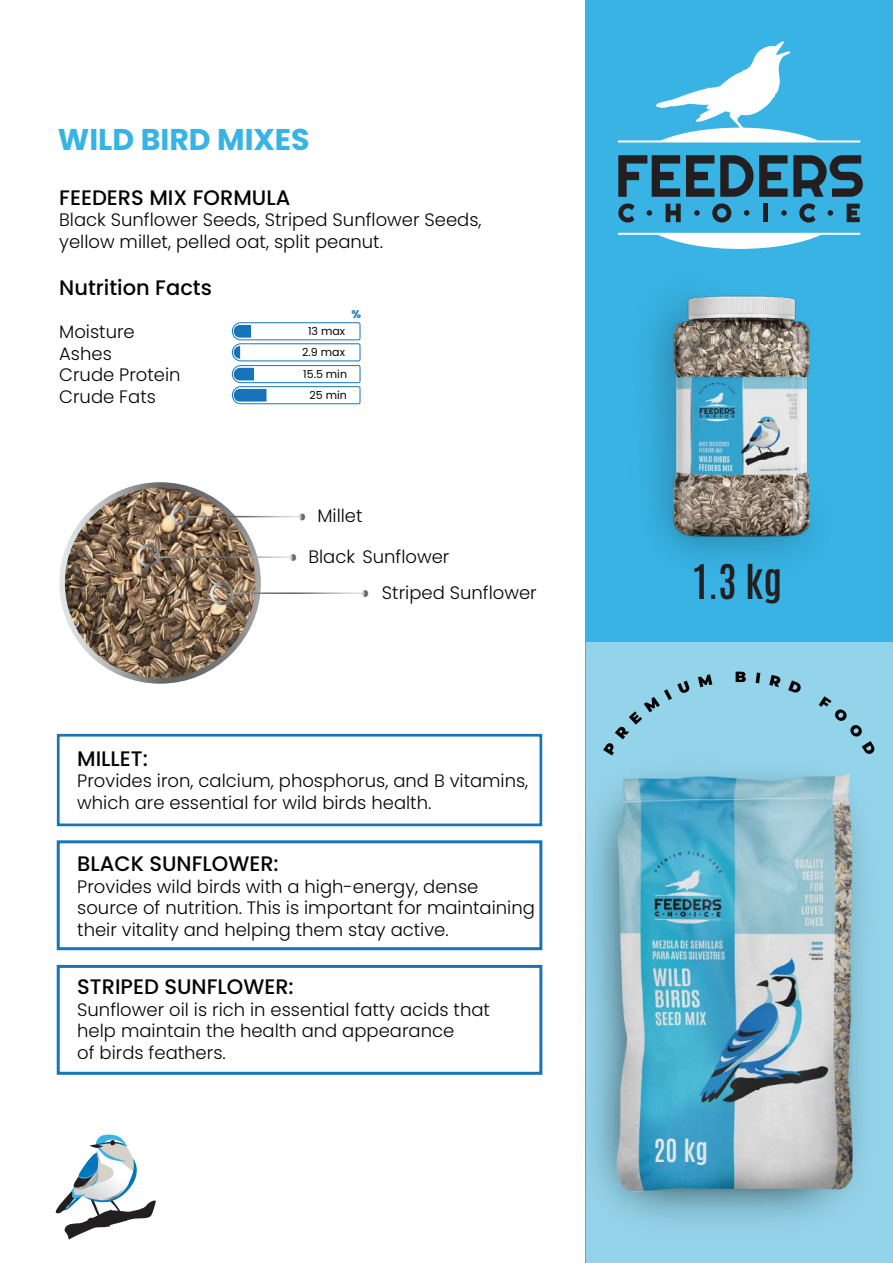
<style>
.page{position:relative;width:893px;height:1263px;background:#fff}
.page>*{position:absolute;margin:0;border:0;box-sizing:border-box;transform-origin:0 0}
.t1{font:600 40.5px "Antonio";color:#231f20}
.t2{font:700 30px "Poppins";color:#38b3e4}
.t3{font:600 27px "Antonio";color:#e0e6e4}
.t4{font:500 21px "Poppins";color:#040503}
.t5{font:300 18px/21.6px "Poppins";color:#040503}
.t6{font:11.1px/21.1px "Poppins";color:#040503;text-align:center}
.t7{font:700 11.1px "Poppins";color:#1774bb}
</style>
<div class="page">
<div style="left:586px;top:0;width:307px;height:1263px;background:#38b3e4"></div>
<svg style="left:618px;top:155px;width:62px;height:42px"></svg>
<svg style="left:686px;top:155px;width:28px;height:42px"></svg>
<svg style="left:720px;top:155px;width:143px;height:42px"></svg>
<svg style="left:618px;top:203px;width:16px;height:20px"></svg>
<svg style="left:647px;top:210px;width:5px;height:6px"></svg>
<svg style="left:666px;top:204px;width:15px;height:18px"></svg>
<svg style="left:694px;top:210px;width:6px;height:6px"></svg>
<svg style="left:712px;top:203px;width:19px;height:20px"></svg>
<svg style="left:744px;top:210px;width:5px;height:6px"></svg>
<div style="left:763px;top:204px;width:5px;height:18px;background:#231f20"></div>
<svg style="left:781px;top:210px;width:6px;height:6px"></svg>
<svg style="left:799px;top:203px;width:16px;height:20px"></svg>
<svg style="left:828px;top:210px;width:5px;height:6px"></svg>
<svg style="left:847px;top:204px;width:13px;height:18px"></svg>
<svg style="left:618px;top:41px;width:242px;height:101px"></svg>
<svg style="left:618px;top:233px;width:242px;height:16px"></svg>
<div style="left:586px;top:642px;width:307px;height:621px;background:#94d4ea"></div>
<svg style="left:615px;top:681px;width:74px;height:58px"></svg>
<svg style="left:698px;top:674px;width:14px;height:13px"></svg>
<svg style="left:736px;top:672px;width:10px;height:10px"></svg>
<svg style="left:756px;top:672px;width:4px;height:11px"></svg>
<svg style="left:769px;top:675px;width:11px;height:12px"></svg>
<svg style="left:788px;top:680px;width:13px;height:12px"></svg>
<svg style="left:819px;top:696px;width:43px;height:41px"></svg>
<img style="left:585px;top:739px;width:290px;height:518px">
<svg style="left:59px;top:482px;width:202px;height:202px;background:#a3a5a3"></svg>
<img style="left:65px;top:488px;width:190px;height:190px;border-radius:95px">
<svg style="left:232px;top:322px;width:129px;height:82px"></svg>
<div style="left:57px;top:734px;width:485px;height:92px;border:3px solid #1774bb"></div>
<div style="left:57px;top:840px;width:485px;height:110px;border:3px solid #1774bb"></div>
<div style="left:57px;top:965px;width:485px;height:110px;border:3px solid #1774bb"></div>
<hr style="left:185px;top:516px;width:116px;height:1px;background:#fff">
<div style="left:170px;top:507px;width:19px;height:18px;border:3px solid #fff;border-radius:50%"></div>
<svg style="left:298px;top:513px;width:7px;height:7px"></svg>
<hr style="left:232px;top:592px;width:133px;height:2px;background:#fff">
<div style="left:210px;top:582px;width:23px;height:23px;border:3px solid #fff;border-radius:50%"></div>
<svg style="left:361px;top:590px;width:7px;height:7px"></svg>
<hr style="left:158px;top:556px;width:136px;height:2px;background:#fff">
<div style="left:137px;top:544px;width:23px;height:23px;border:3px solid #fff;border-radius:50%"></div>
<svg style="left:289px;top:554px;width:7px;height:7px"></svg>
<img style="left:594px;top:755px;width:281px;height:446px">
<svg style="left:55px;top:1134px;width:101px;height:106px"></svg>
<img style="left:656px;top:293px;width:170px;height:257px">
<h2 class="t2" style="left:58px;top:122px;width:253px">WILD BIRD MIXES</h2>
<p class="t4" style="left:59px;top:185px;width:233px">FEEDERS MIX FORMULA</p>
<p class="t5" style="left:59px;top:209px;width:424px">Black Sunflower Seeds, Striped Sunflower Seeds, yellow millet, pelled oat, split peanut.</p>
<p class="t4" style="left:59px;top:275px;width:154px">Nutrition Facts</p>
<p class="t5" style="left:59px;top:321px;width:123px">Moisture<br>Ashes<br>Crude Protein<br>Crude Fats</p>
<p class="t7" style="left:352px;top:308px;width:11px">%</p>
<p class="t6" style="left:308px;top:321px;width:39px">13 max</p>
<p class="t6" style="left:303px;top:363px;width:45px">15.5 min<br>25 min</p>
<p class="t6" style="left:302px;top:342px;width:44px">2.9 max</p>
<p class="t5" style="left:317px;top:505px;width:47px">Millet</p>
<p class="t5" style="left:308px;top:546px;width:142px">Black Sunflower</p>
<p class="t5" style="left:382px;top:582px;width:156px">Striped Sunflower</p>
<p class="t4" style="left:77px;top:746px;width:72px">MILLET:</p>
<p class="t5" style="left:77px;top:770px;width:453px">Provides iron, calcium, phosphorus, and B vitamins, which are essential for wild birds health.</p>
<p class="t4" style="left:77px;top:851px;width:203px">BLACK SUNFLOWER:</p>
<p class="t5" style="left:77px;top:875px;width:459px">Provides wild birds with a high-energy, dense source of nutrition. This is important for maintaining their vitality and helping them stay active.</p>
<p class="t4" style="left:77px;top:974px;width:218px">STRIPED SUNFLOWER:</p>
<p class="t5" style="left:77px;top:999px;width:414px">Sunflower oil is rich in essential fatty acids that help maintain the health and appearance<br>of birds feathers.</p>
<h1 class="t1" style="left:693px;top:552px;width:91px">1.3 kg</h1>
<h3 class="t3" style="left:654px;top:1131px;width:56px">20 kg</h3>
</div>
